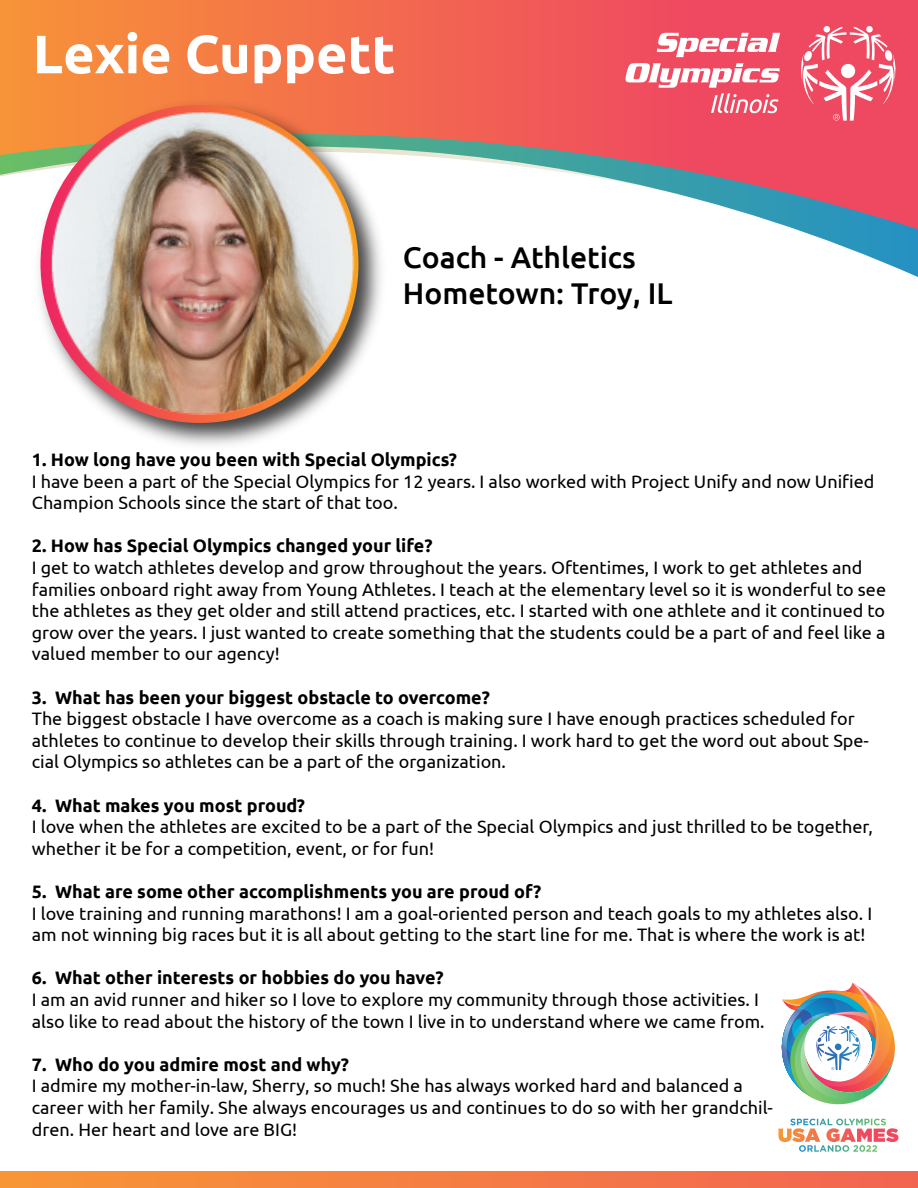
<style>
.page{position:relative;width:918px;height:1188px;background:#fff}
.page>*{position:absolute;margin:0;border:0;box-sizing:border-box;transform-origin:0 0}
.t1{font:700 54px "Ubuntu";color:#fff}
.t2{font:500 30px/36px "Ubuntu";color:#000}
.t3{font:18px/21.6px "Ubuntu";color:#000}
.t4{font:700 18px "Ubuntu";color:#000}
</style>
<div class="page">
<svg style="left:795px;top:229px;width:123px;height:48px"></svg>
<svg style="left:0;top:0;width:918px;height:229px"></svg>
<svg style="left:657px;top:33px;width:123px;height:24px"></svg>
<svg style="left:625px;top:63px;width:155px;height:50px"></svg>
<svg style="left:800px;top:27px;width:97px;height:94px"></svg>
<img style="left:28px;top:93px;width:364px;height:352px">
<div style="left:0;top:1172px;width:918px;height:16px;background:linear-gradient(to right,#f89636,#f26452)"></div>
<img style="left:781px;top:983px;width:114px;height:122px">
<svg style="left:778px;top:1119px;width:120px;height:33px"></svg>
<img style="left:44px;top:102px;width:328px;height:322px">
<h1 class="t1" style="left:33px;top:21px;width:364px">Lexie Cuppett</h1>
<h2 class="t2" style="left:403px;top:238px;width:271px">Coach - Athletics<br>Hometown: Troy, IL</h2>
<p class="t4" style="left:32px;top:449px;width:427px">1. How long have you been with Special Olympics?</p>
<p class="t3" style="left:32px;top:470px;width:844px">I have been a part of the Special Olympics for 12 years. I also worked with Project Unify and now Unified<br>Champion Schools since the start of that too.</p>
<p class="t4" style="left:32px;top:535px;width:402px">2. How has Special Olympics changed your life?</p>
<p class="t3" style="left:32px;top:556px;width:856px">I get to watch athletes develop and grow throughout the years. Oftentimes, I work to get athletes and families onboard right away from Young Athletes. I teach at the elementary level so it is wonderful to see the athletes as they get older and still attend practices, etc. I started with one athlete and it continued to grow over the years. I just wanted to create something that the students could be a part of and feel like a valued member to our agency!</p>
<p class="t4" style="left:32px;top:686px;width:460px">3. What has been your biggest obstacle to overcome?</p>
<p class="t3" style="left:32px;top:707px;width:839px">The biggest obstacle I have overcome as a coach is making sure I have enough practices scheduled for athletes to continue to develop their skills through training. I work hard to get the word out about Spe&shy;cial Olympics so athletes can be a part of the organization.</p>
<p class="t4" style="left:32px;top:794px;width:275px">4. What makes you most proud?</p>
<p class="t3" style="left:32px;top:815px;width:842px">I love when the athletes are excited to be a part of the Special Olympics and just thrilled to be together, whether it be for a competition, event, or for fun!</p>
<p class="t4" style="left:32px;top:881px;width:511px">5. What are some other accomplishments you are proud of?</p>
<p class="t3" style="left:32px;top:902px;width:842px">I love training and running marathons! I am a goal-oriented person and teach goals to my athletes also. I am not winning big races but it is all about getting to the start line for me. That is where the work is at!</p>
<p class="t4" style="left:32px;top:967px;width:413px">6. What other interests or hobbies do you have?</p>
<p class="t3" style="left:32px;top:988px;width:734px">I am an avid runner and hiker so I love to explore my community through those activities. I also like to read about the history of the town I live in to understand where we came from.</p>
<p class="t4" style="left:32px;top:1053px;width:319px">7. Who do you admire most and why?</p>
<p class="t3" style="left:32px;top:1075px;width:743px">I admire my mother-in-law, Sherry, so much! She has always worked hard and balanced a career with her family. She always encourages us and continues to do so with her grandchil&shy;dren. Her heart and love are BIG!</p>
</div>
